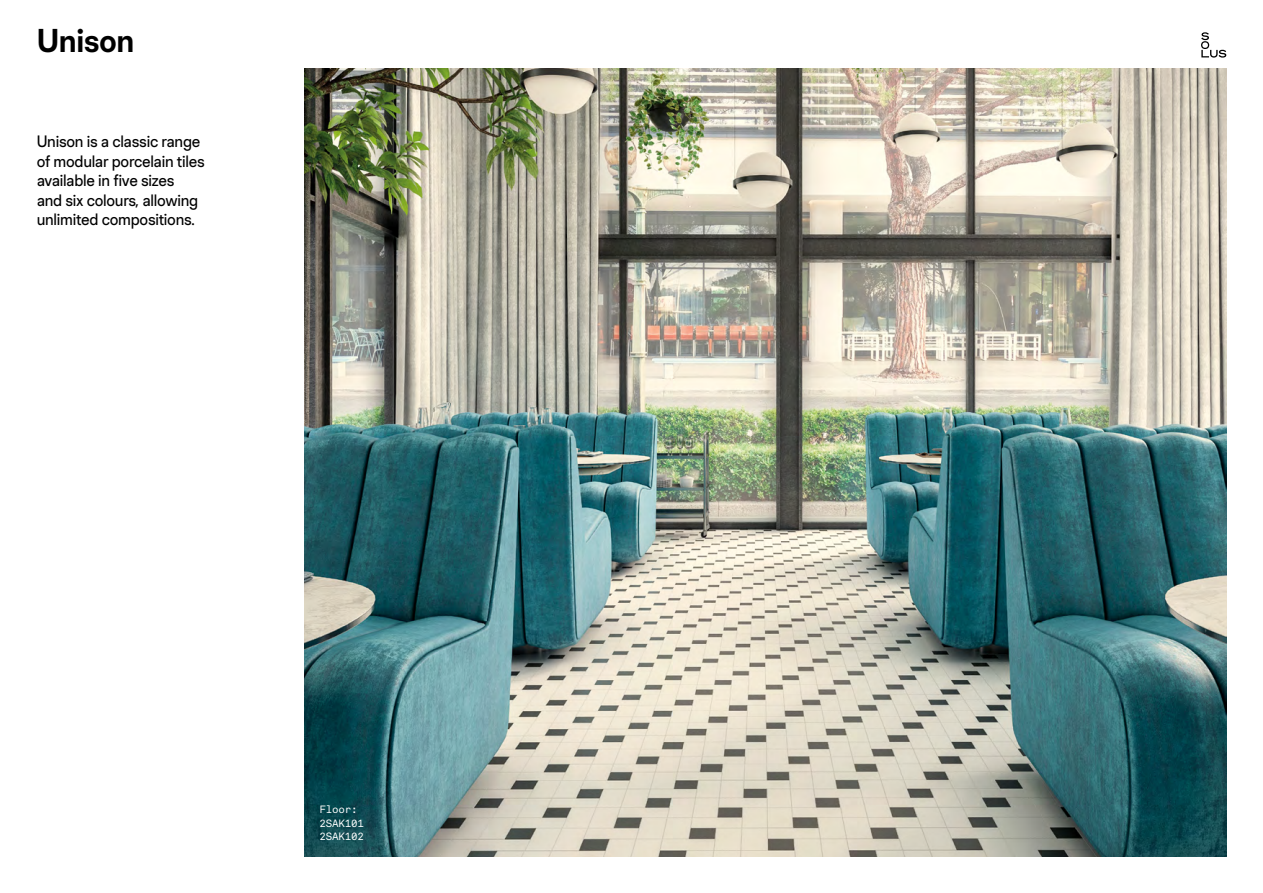
<style>
.page{position:relative;width:1263px;height:893px;background:#fff}
.page>*{position:absolute;margin:0;border:0;box-sizing:border-box;transform-origin:0 0}
.t1{font:600 33px "Chromatic Pro Grotesque";letter-spacing:-.02em;color:#000}
.t2{font:16.5px/19.5px "Chromatic Pro Grotesque";letter-spacing:-.015em;color:#000}
.t3{font:10.5px/13.5px "Akkurat Mono LL";letter-spacing:-.015em;color:#fff}
</style>
<div class="page">
<img style="left:305px;top:69px;width:921px;height:787px">
<svg style="left:1201px;top:32px;width:25px;height:26px"></svg>
<h1 class="t1" style="left:37px;top:20px;width:99px">Unison</h1>
<p class="t2" style="left:37px;top:131px;width:170px">Unison is a classic range of modular porcelain tiles available in five sizes<br>and six colours, allowing unlimited compositions.</p>
<p class="t3" style="left:319px;top:802px;width:46px">Floor:<br>2SAK101<br>2SAK102</p>
</div>
